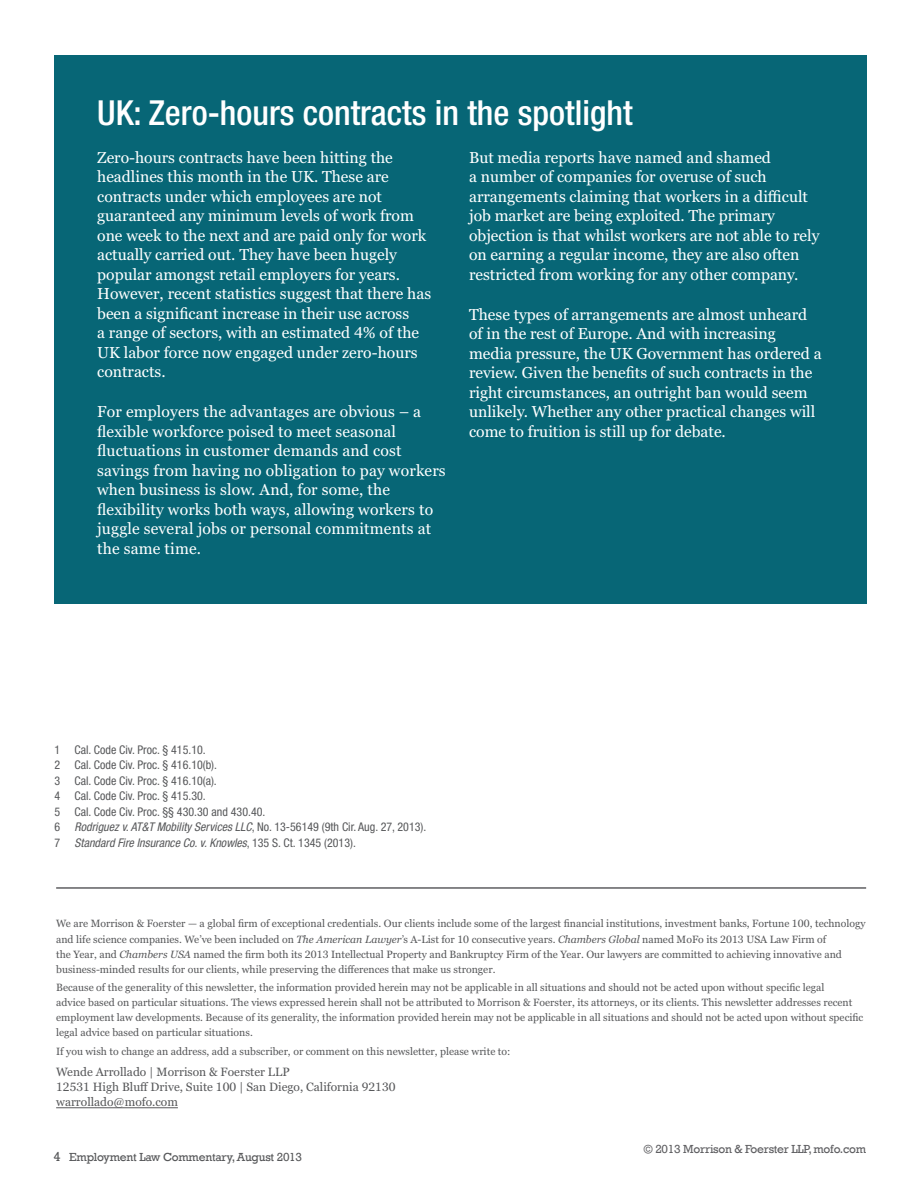
<style>
.page{position:relative;width:918px;height:1188px;background:#fff}
.page>*{position:absolute;margin:0;border:0;box-sizing:border-box;transform-origin:0 0}
.t1{font:500 condensed 34.5px "Helvetica Neue LT Std";color:#fff}
.t2{font:15.75px/19.5px "Georgia Pro";color:#fff}
.t3{font:condensed 12px/15.5px "Helvetica Neue LT Std";color:#57585a}
.t4{font:12px/15px "Georgia Pro";color:#57585a}
.t5{font:12px "Rockwell";letter-spacing:-.02em;color:#57585a}
.t6{font:12px "Rockwell";letter-spacing:-.02em;color:#5f5f62}
.t7{font:10.5px/15px "Georgia Pro";color:#57585a}
.s1{font-style:italic}
.s2{font-size:13.5px}
</style>
<div class="page">
<div style="left:54px;top:55px;width:812px;height:549px;background:#076676"></div>
<hr style="left:56px;top:1107px;width:122px;height:1px;background:#57585a">
<hr style="left:56px;top:887px;width:810px;height:2px;background:#5f5f62">
<h1 class="t1" style="left:97px;top:92px;width:537px">UK: Zero-hours contracts in the spotlight</h1>
<p class="t2" style="left:97px;top:148px;width:335px">Zero-hours contracts have been hitting the headlines this month in the UK. These are contracts under which employees are not guaranteed any minimum levels of work from one week to the next and are paid only for work actually carried out. They have been hugely popular amongst retail employers for years.<br>However, recent statistics suggest that there has been a significant increase in their use across<br>a range of sectors, with an estimated 4% of the UK labor force now engaged under zero-hours contracts.</p>
<p class="t2" style="left:97px;top:403px;width:350px">For employers the advantages are obvious – a flexible workforce poised to meet seasonal fluctuations in customer demands and cost savings from having no obligation to pay workers when business is slow. And, for some, the flexibility works both ways, allowing workers to juggle several jobs or personal commitments at the same time.</p>
<p class="t2" style="left:469px;top:148px;width:352px">But media reports have named and shamed<br>a number of companies for overuse of such arrangements claiming that workers in a difficult job market are being exploited. The primary objection is that whilst workers are not able to rely on earning a regular income, they are also often restricted from working for any other company.</p>
<p class="t2" style="left:469px;top:305px;width:354px">These types of arrangements are almost unheard of in the rest of Europe. And with increasing media pressure, the UK Government has ordered a review. Given the benefits of such contracts in the right circumstances, an outright ban would seem unlikely. Whether any other practical changes will come to fruition is still up for debate.</p>
<p class="t3" style="left:54px;top:742px;width:374px">1 Cal. Code Civ. Proc. § 415.10.<br>2 Cal. Code Civ. Proc. § 416.10(b).<br>3 Cal. Code Civ. Proc. § 416.10(a).<br>4 Cal. Code Civ. Proc. § 415.30.<br>5 Cal. Code Civ. Proc. §§ 430.30 and 430.40.<br>6 <span class="s1">Rodriguez v. AT&amp;T Mobility Services LLC</span>, No. 13-56149 (9th Cir. Aug. 27, 2013).<br>7 <span class="s1">Standard Fire Insurance Co. v. Knowles</span>, 135 S. Ct. 1345 (2013).</p>
<p class="t7" style="left:56px;top:917px;width:811px">We are Morrison &amp; Foerster — a global firm of exceptional credentials. Our clients include some of the largest financial institutions, investment banks, Fortune 100, technology and life science companies. We’ve been included on <span class="s1">The American Lawyer</span>’s A-List for 10 consecutive years. <span class="s1">Chambers Global</span> named MoFo its 2013 USA Law Firm of<br>the Year, and <span class="s1">Chambers USA</span> named the firm both its 2013 Intellectual Property and Bankruptcy Firm of the Year. Our lawyers are committed to achieving innovative and business-minded results for our clients, while preserving the differences that make us stronger.</p>
<p class="t7" style="left:56px;top:980px;width:809px">Because of the generality of this newsletter, the information provided herein may not be applicable in all situations and should not be acted upon without specific legal<br>advice based on particular situations. The views expressed herein shall not be attributed to Morrison &amp; Foerster, its attorneys, or its clients. This newsletter addresses recent employment law developments. Because of its generality, the information provided herein may not be applicable in all situations and should not be acted upon without specific legal advice based on particular situations.</p>
<p class="t7" style="left:56px;top:1044px;width:456px">If you wish to change an address, add a subscriber, or comment on this newsletter, please write to:</p>
<p class="t4" style="left:56px;top:1065px;width:341px">Wende Arrollado | Morrison &amp; Foerster LLP<br>12531 High Bluff Drive, Suite 100 | San Diego, California 92130 warrollado@mofo.com</p>
<p class="t6" style="left:644px;top:1142px;width:224px">© 2013 Morrison &amp; Foerster LLP, mofo.com</p>
<p class="t5" style="left:53px;top:1150px;width:250px"><span class="s2">4</span> Employment Law Commentary, August 2013</p>
</div>
